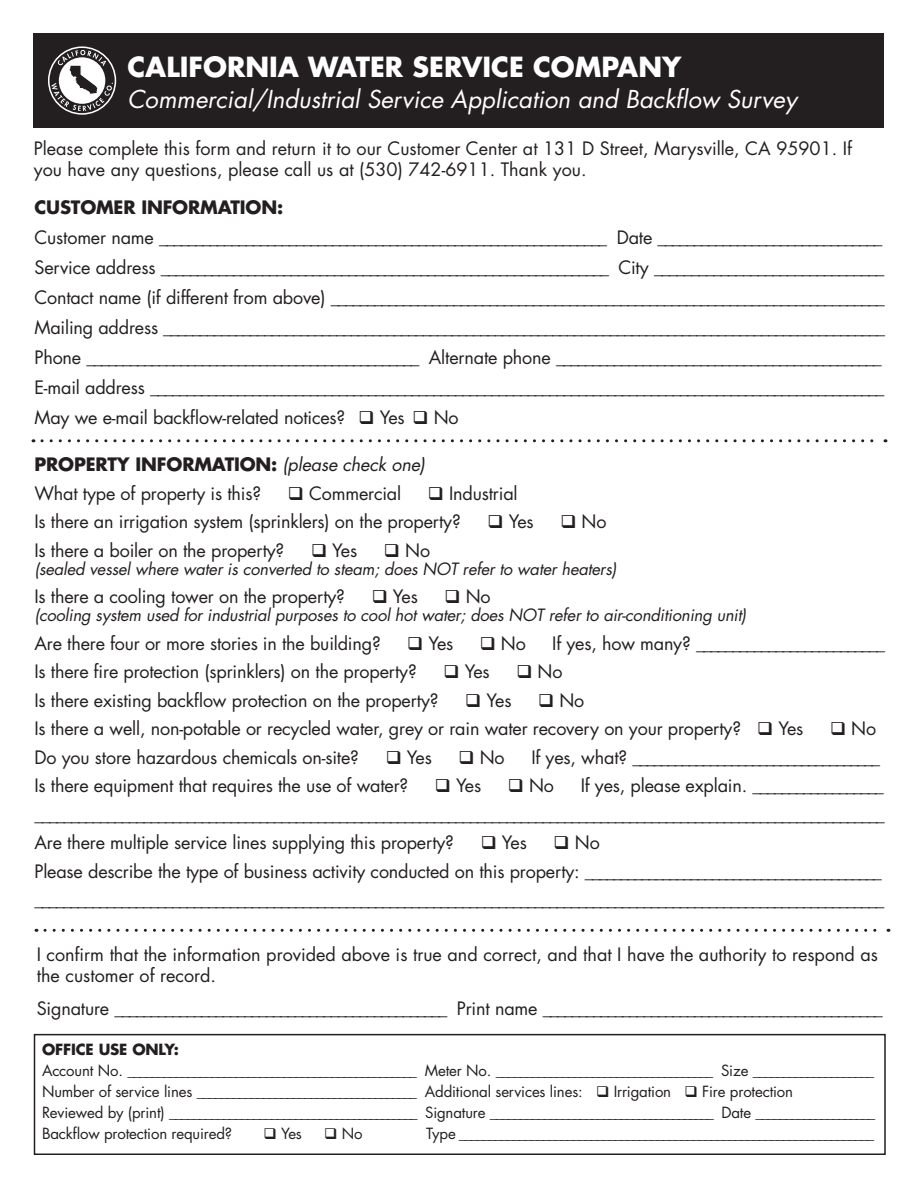
<style>
.page{position:relative;width:918px;height:1188px;background:#fff}
.page>*{position:absolute;margin:0;border:0;box-sizing:border-box;transform-origin:0 0}
.t1{font:700 27px "Futura Std";color:#fff}
.t2{font:italic 24px "Futura Std";color:#fff}
.t3{font:18px/21px "Futura Std";letter-spacing:-.01em;color:#231f20}
.t4{font:700 18px "Futura Std";letter-spacing:-.01em;color:#231f20}
.t5{font:italic 16.5px "Futura Std";letter-spacing:-.01em;color:#231f20}
.t6{font:15px "Futura Std";letter-spacing:-.01em;color:#231f20}
.t7{font:700 15px "Futura Std";letter-spacing:-.01em;color:#231f20}
.s1{font-weight:400;font-style:italic}
</style>
<div class="page">
<div style="left:34px;top:34px;width:850px;height:94px;background:#231f20"></div>
<div style="left:48px;top:46px;width:68px;height:69px;border:2px solid #fff;border-radius:50%"></div>
<svg style="left:51px;top:50px;width:62px;height:61px"></svg>
<svg style="left:42px;top:439px;width:844px;height:3px"></svg>
<svg style="left:45px;top:929px;width:844px;height:3px"></svg>
<div style="left:34px;top:1034px;width:852px;height:121px;border:2px solid #231f20"></div>
<p class="t1" style="left:127px;top:49px;width:556px">CALIFORNIA WATER SERVICE COMPANY</p>
<p class="t2" style="left:127px;top:84px;width:671px">Commercial/Industrial Service Application and Backflow Survey</p>
<p class="t3" style="left:34px;top:139px;width:820px">Please complete this form and return it to our Customer Center at 131 D Street, Marysville, CA 95901. If you have any questions, please call us at (530) 742-6911. Thank you.</p>
<p class="t4" style="left:34px;top:195px;width:250px">CUSTOMER INFORMATION:</p>
<p class="t3" style="left:34px;top:227px;width:850px">Customer name ______________________________________________________________ Date _______________________________</p>
<p class="t3" style="left:34px;top:257px;width:852px">Service address ______________________________________________________________ City _______________________________</p>
<p class="t3" style="left:34px;top:287px;width:852px">Contact name (if different from above) ____________________________________________________________________________</p>
<p class="t3" style="left:34px;top:317px;width:852px">Mailing address ____________________________________________________________________________________________________</p>
<p class="t3" style="left:34px;top:347px;width:849px">Phone ______________________________________________ Alternate phone _____________________________________________</p>
<p class="t3" style="left:34px;top:377px;width:852px">E-mail address _____________________________________________________________________________________________________</p>
<p class="t3" style="left:34px;top:407px;width:426px">May we e-mail backflow-related notices? ❑ Yes ❑ No</p>
<p class="t4" style="left:34px;top:453px;width:392px">PROPERTY INFORMATION: <span class="s1">(please check one)</span></p>
<p class="t3" style="left:34px;top:483px;width:228px">What type of property is this?</p>
<p class="t3" style="left:288px;top:483px;width:115px">❑ Commercial</p>
<p class="t3" style="left:428px;top:483px;width:91px">❑ Industrial</p>
<p class="t3" style="left:34px;top:511px;width:428px">Is there an irrigation system (sprinklers) on the property?</p>
<p class="t3" style="left:487px;top:511px;width:48px">❑ Yes</p>
<p class="t3" style="left:560px;top:511px;width:48px">❑ No</p>
<p class="t3" style="left:34px;top:540px;width:251px">Is there a boiler on the property?</p>
<p class="t3" style="left:311px;top:540px;width:48px">❑ Yes</p>
<p class="t3" style="left:384px;top:540px;width:48px">❑ No</p>
<p class="t5" style="left:34px;top:558px;width:583px">(sealed vessel where water is converted to steam; does NOT refer to water heaters)</p>
<p class="t3" style="left:34px;top:586px;width:312px">Is there a cooling tower on the property?</p>
<p class="t3" style="left:372px;top:586px;width:48px">❑ Yes</p>
<p class="t3" style="left:445px;top:586px;width:48px">❑ No</p>
<p class="t5" style="left:34px;top:605px;width:713px">(cooling system used for industrial purposes to cool hot water; does NOT refer to air-conditioning unit)</p>
<p class="t3" style="left:34px;top:633px;width:348px">Are there four or more stories in the building?</p>
<p class="t3" style="left:407px;top:633px;width:48px">❑ Yes</p>
<p class="t3" style="left:480px;top:633px;width:48px">❑ No</p>
<p class="t3" style="left:552px;top:633px;width:334px">If yes, how many? __________________________</p>
<p class="t3" style="left:34px;top:661px;width:384px">Is there fire protection (sprinklers) on the property?</p>
<p class="t3" style="left:443px;top:661px;width:48px">❑ Yes</p>
<p class="t3" style="left:516px;top:661px;width:48px">❑ No</p>
<p class="t3" style="left:34px;top:690px;width:406px">Is there existing backflow protection on the property?</p>
<p class="t3" style="left:465px;top:690px;width:48px">❑ Yes</p>
<p class="t3" style="left:538px;top:690px;width:48px">❑ No</p>
<p class="t3" style="left:34px;top:718px;width:770px">Is there a well, non-potable or recycled water, grey or rain water recovery on your property? ❑ Yes</p>
<p class="t3" style="left:830px;top:718px;width:48px">❑ No</p>
<p class="t3" style="left:35px;top:747px;width:326px">Do you store hazardous chemicals on-site?</p>
<p class="t3" style="left:386px;top:747px;width:48px">❑ Yes</p>
<p class="t3" style="left:459px;top:747px;width:48px">❑ No</p>
<p class="t3" style="left:531px;top:747px;width:350px">If yes, what? ___________________________________</p>
<p class="t3" style="left:35px;top:775px;width:375px">Is there equipment that requires the use of water?</p>
<p class="t3" style="left:435px;top:775px;width:48px">❑ Yes</p>
<p class="t3" style="left:508px;top:775px;width:48px">❑ No</p>
<p class="t3" style="left:581px;top:775px;width:305px">If yes, please explain. __________________</p>
<p class="t3" style="left:35px;top:804px;width:852px">_____________________________________________________________________________________________________________________</p>
<p class="t3" style="left:35px;top:832px;width:421px">Are there multiple service lines supplying this property?</p>
<p class="t3" style="left:481px;top:832px;width:48px">❑ Yes</p>
<p class="t3" style="left:554px;top:832px;width:48px">❑ No</p>
<p class="t3" style="left:35px;top:857px;width:851px;line-height:28.5px">Please describe the type of business activity conducted on this property: __________________________________________ _____________________________________________________________________________________________________________________</p>
<p class="t3" style="left:37px;top:944px;width:843px">I confirm that the information provided above is true and correct, and that I have the authority to respond as the customer of record.</p>
<p class="t3" style="left:37px;top:998px;width:848px">Signature ______________________________________________ Print name _______________________________________________</p>
<p class="t7" style="left:42px;top:1039px;width:139px">OFFICE USE ONLY:</p>
<p class="t6" style="left:42px;top:1060px;width:834px">Account No. ________________________________________________ Meter No. ____________________________________ Size ____________________</p>
<p class="t6" style="left:42px;top:1081px;width:753px">Number of service lines _____________________________________ Additional services lines: ❑ Irrigation ❑ Fire protection</p>
<p class="t6" style="left:42px;top:1102px;width:835px">Reviewed by (print) __________________________________________ Signature ______________________________________ Date ____________________</p>
<p class="t6" style="left:42px;top:1123px;width:192px">Backflow protection required?</p>
<p class="t6" style="left:263px;top:1123px;width:40px">❑ Yes</p>
<p class="t6" style="left:324px;top:1123px;width:40px">❑ No</p>
<p class="t6" style="left:426px;top:1123px;width:450px">Type _____________________________________________________________________</p>
</div>
